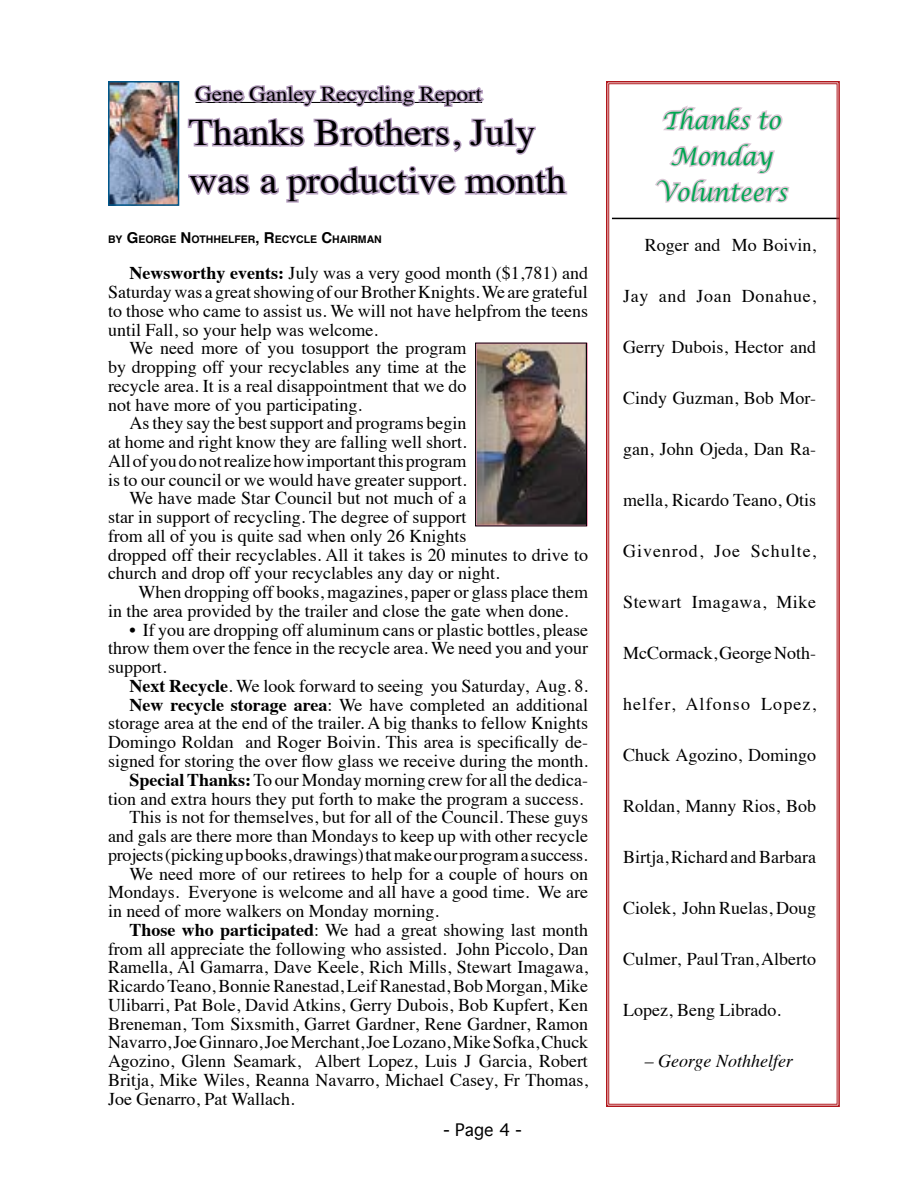
<style>
.page{position:relative;width:918px;height:1188px;background:#fff}
.page>*{position:absolute;margin:0;border:0;box-sizing:border-box;transform-origin:0 0}
.t1{font:37.5px/48px "Times";color:#000;scale:1.05 1}
.t2{font:italic 24px/36px "Lucida Calligraphy";color:#00a651;text-align:center;scale:.95 1}
.t3{font:21px "Times";color:#000;scale:1.09 1}
.t4{font:18px/18.8px "Times";color:#000;text-align:justify}
.t5{font:18px "Times";letter-spacing:.055em;color:#000}
.t6{font:18px "Times";letter-spacing:.06em;color:#000}
.t7{font:18px "Times";letter-spacing:.03em;color:#000}
.t8{font:18px "Times";letter-spacing:.035em;color:#000}
.t9{font:italic 18px "Times";color:#000}
.t10{font:16.5px "Geneva";color:#000}
.t11{font:700 10.5px "Helvetica";color:#000}
.s1{font-size:15px}
.s2{font-weight:700}
</style>
<div class="page">
<svg style="left:187px;top:85px;width:382px;height:442px"></svg>
<img style="left:111px;top:84px;width:65px;height:119px">
<div style="left:108px;top:81px;width:71px;height:125px;border:2px solid #00568a"></div>
<img style="left:478px;top:346px;width:107px;height:177px">
<div style="left:475px;top:343px;width:113px;height:183px;border:2px solid #f59bbb"></div>
<div style="left:475px;top:343px;width:112px;height:183px;border:1px solid #000"></div>
<svg style="left:606px;top:81px;width:234px;height:1026px"></svg>
<div style="left:608px;top:83px;width:229px;height:1022px;border:1px solid #b1171c"></div>
<p class="t3" style="left:195px;top:74px;width:265px">Gene Ganley Recycling Report</p>
<h1 class="t1" style="left:189px;top:105px;width:362px">Thanks Brothers, July was a productive month</h1>
<p class="t11" style="left:108px;top:230px;width:275px">BY <span class="s1">G</span>EORG E <span class="s1">N</span>OTHHELFER<span class="s1">, R</span>ECYCLE <span class="s1">C</span>HAIRMAN</p>
<p class="t4" style="left:130px;top:262px;width:460px"><span class="s2">Newsworthy events:</span> July was a very good month ($1,781) and</p>
<p class="t4" style="left:108px;top:281px;width:481px">Saturday was a great showing of our Brother Knights. We are grateful</p>
<p class="t4" style="left:108px;top:300px;width:482px">to those who came to assist us. We will not have helpfrom the teens</p>
<p class="t4" style="left:108px;top:319px;width:271px">until Fall, so your help was welcome.</p>
<p class="t4" style="left:130px;top:337px;width:339px">We need more of you tosupport the program</p>
<p class="t4" style="left:108px;top:356px;width:360px">by dropping off your recyclables any time at the</p>
<p class="t4" style="left:108px;top:375px;width:360px">recycle area. It is a real disappointment that we do</p>
<p class="t4" style="left:108px;top:394px;width:255px">not have more of you participating.</p>
<p class="t4" style="left:130px;top:412px;width:338px">As they say the best support and programs begin</p>
<p class="t4" style="left:108px;top:431px;width:360px">at home and right know they are falling well short.</p>
<p class="t4" style="left:108px;top:450px;width:360px">All of you do not realize how important this program</p>
<p class="t4" style="left:108px;top:469px;width:360px">is to our council or we would have greater support.</p>
<p class="t4" style="left:130px;top:487px;width:338px">We have made Star Council but not much of a</p>
<p class="t4" style="left:108px;top:506px;width:360px">star in support of recycling. The degree of support</p>
<p class="t4" style="left:108px;top:525px;width:360px">from all of you is quite sad when only 26 Knights</p>
<p class="t4" style="left:108px;top:544px;width:482px">dropped off their recyclables. All it takes is 20 minutes to drive to</p>
<p class="t4" style="left:108px;top:562px;width:393px">church and drop off your recyclables any day or night.</p>
<p class="t4" style="left:139px;top:581px;width:451px">When dropping off books, magazines, paper or glass place them</p>
<p class="t4" style="left:108px;top:600px;width:462px">in the area provided by the trailer and close the gate when done.</p>
<p class="t4" style="left:108px;top:619px;width:482px;text-indent:22px">• If you are dropping off aluminum cans or plastic bottles, please throw them over the fence in the recycle area. We need you and your support.</p>
<p class="t4" style="left:130px;top:675px;width:460px"><span class="s2">Next Recycle</span>. We look forward to seeing you Saturday, Aug. 8.</p>
<p class="t4" style="left:130px;top:694px;width:460px"><span class="s2">New recycle storage area</span>: We have completed an additional</p>
<p class="t4" style="left:108px;top:713px;width:482px">storage area at the end of the trailer. A big thanks to fellow Knights</p>
<p class="t4" style="left:108px;top:731px;width:482px">Domingo Roldan and Roger Boivin. This area is specifically de-</p>
<p class="t4" style="left:108px;top:750px;width:482px">signed for storing the over flow glass we receive during the month.</p>
<p class="t4" style="left:130px;top:769px;width:460px"><span class="s2">Special Thanks:</span> To our Monday morning crew for all the dedica-</p>
<p class="t4" style="left:108px;top:788px;width:477px">tion and extra hours they put forth to make the program a success.</p>
<p class="t4" style="left:130px;top:806px;width:460px">This is not for themselves, but for all of the Council. These guys</p>
<p class="t4" style="left:108px;top:825px;width:482px">and gals are there more than Mondays to keep up with other recycle</p>
<p class="t4" style="left:108px;top:844px;width:481px">projects (picking up books, drawings) that make our program a success.</p>
<p class="t4" style="left:130px;top:863px;width:460px">We need more of our retirees to help for a couple of hours on</p>
<p class="t4" style="left:108px;top:881px;width:482px">Mondays. Everyone is welcome and all have a good time. We are</p>
<p class="t4" style="left:108px;top:900px;width:332px">in need of more walkers on Monday morning.</p>
<p class="t4" style="left:130px;top:919px;width:460px"><span class="s2">Those who participated</span>: We had a great showing last month</p>
<p class="t4" style="left:108px;top:938px;width:482px">from all appreciate the following who assisted. John Piccolo, Dan</p>
<p class="t4" style="left:108px;top:956px;width:482px">Ramella, Al Gamarra, Dave Keele, Rich Mills, Stewart Imagawa,</p>
<p class="t4" style="left:108px;top:975px;width:482px">Ricardo Teano, Bonnie Ranestad, Leif Ranestad, Bob Morgan, Mike</p>
<p class="t4" style="left:108px;top:994px;width:482px">Ulibarri, Pat Bole, David Atkins, Gerry Dubois, Bob Kupfert, Ken</p>
<p class="t4" style="left:108px;top:1013px;width:482px">Breneman, Tom Sixsmith, Garret Gardner, Rene Gardner, Ramon</p>
<p class="t4" style="left:108px;top:1031px;width:482px">Navarro, Joe Ginnaro, Joe Merchant, Joe Lozano, Mike Sofka, Chuck</p>
<p class="t4" style="left:108px;top:1050px;width:481px">Agozino, Glenn Seamark, Albert Lopez, Luis J Garcia, Robert</p>
<p class="t4" style="left:108px;top:1069px;width:482px">Britja, Mike Wiles, Reanna Navarro, Michael Casey, Fr Thomas,</p>
<p class="t4" style="left:108px;top:1088px;width:188px">Joe Genarro, Pat Wallach.</p>
<p class="t10" style="left:444px;top:1116px;width:80px">- Page 4 -</p>
<h2 class="t2" style="left:656px;top:103px;width:140px">Thanks to<br>Monday<br>Volunteers</h2>
<p class="t4" style="left:645px;top:234px;width:173px">Roger and Mo Boivin,</p>
<p class="t8" style="left:623px;top:279px;width:194px">Jay and Joan Donahue,</p>
<p class="t4" style="left:623px;top:336px;width:194px">Gerry Dubois, Hector and</p>
<p class="t4" style="left:623px;top:387px;width:194px">Cindy Guzman, Bob Mor-</p>
<p class="t4" style="left:623px;top:438px;width:194px">gan, John Ojeda, Dan Ra-</p>
<p class="t4" style="left:623px;top:489px;width:194px">mella, Ricardo Teano, Otis</p>
<p class="t5" style="left:623px;top:534px;width:194px">Givenrod, Joe Schulte,</p>
<p class="t7" style="left:623px;top:585px;width:194px">Stewart Imagawa, Mike</p>
<p class="t4" style="left:623px;top:642px;width:194px">McCormack, George Noth-</p>
<p class="t6" style="left:623px;top:687px;width:194px">helfer, Alfonso Lopez,</p>
<p class="t4" style="left:623px;top:744px;width:194px">Chuck Agozino, Domingo</p>
<p class="t4" style="left:623px;top:795px;width:194px">Roldan, Manny Rios, Bob</p>
<p class="t4" style="left:623px;top:846px;width:194px">Birtja, Richard and Barbara</p>
<p class="t4" style="left:623px;top:897px;width:194px">Ciolek, John Ruelas, Doug</p>
<p class="t4" style="left:623px;top:948px;width:194px">Culmer, Paul Tran, Alberto</p>
<p class="t4" style="left:623px;top:999px;width:159px">Lopez, Beng Librado.</p>
<p class="t9" style="left:645px;top:1046px;width:150px">– George Nothhelfer</p>
</div>
